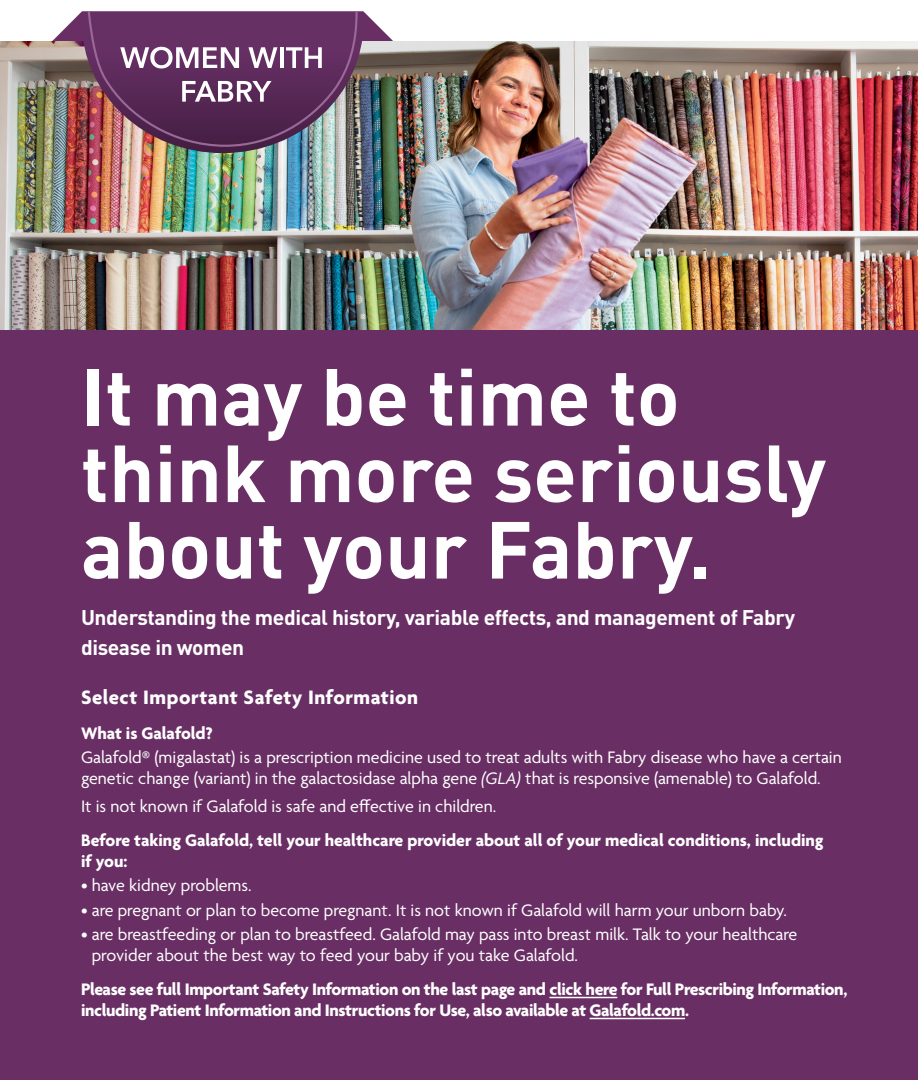
<style>
.page{position:relative;width:918px;height:1080px;background:#fff}
.page>*{position:absolute;margin:0;border:0;box-sizing:border-box;transform-origin:0 0}
.t1{font:700 79.5px/76.5px "DIN Pro";color:#fff}
.t2{font:700 21px/30px "DIN Pro";letter-spacing:-.02em;color:#fff}
.t3{font:700 21px "Agenda";letter-spacing:.025em;color:#fff}
.t4{font:18px/21px "Agenda";color:#fff}
.t5{font:700 18px/21px "Agenda";letter-spacing:-.02em;color:#fff}
.t6{font:700 18px/21px "Agenda";color:#fff}
.s1{font-style:italic}
</style>
<div class="page">
<img style="left:0;top:41px;width:918px;height:289px">
<div style="left:0;top:330px;width:918px;height:750px;background:#692f64"></div>
<hr style="left:549px;top:997px;width:68px;height:1px;background:#fff">
<hr style="left:590px;top:1018px;width:95px;height:1px;background:#fff">
<svg style="left:82px;top:148px;width:282px;height:5px"></svg>
<img style="left:46px;top:11px;width:354px;height:137px">
<h1 class="t1" style="left:81px;top:354px;width:747px">It may be time to think more seriously about your Fabry.</h1>
<p class="t2" style="left:81px;top:601px;width:716px">Understanding the medical history, variable effects, and management of Fabry disease in women</p>
<p class="t3" style="left:81px;top:686px;width:339px">Select Important Safety Information</p>
<p class="t6" style="left:81px;top:723px;width:133px">What is Galafold?</p>
<p class="t4" style="left:81px;top:748px;width:762px">Galafold® (migalastat) is a prescription medicine used to treat adults with Fabry disease who have a certain genetic change (variant) in the galactosidase alpha gene <span class="s1">(GLA)</span> that is responsive (amenable) to Galafold.</p>
<p class="t4" style="left:81px;top:796px;width:417px">It is not known if Galafold is safe and effective in children.</p>
<p class="t6" style="left:81px;top:831px;width:744px">Before taking Galafold, tell your healthcare provider about all of your medical conditions, including if you:</p>
<p class="t4" style="left:81px;top:876px;width:172px">• have kidney problems.</p>
<p class="t4" style="left:81px;top:900px;width:708px">• are pregnant or plan to become pregnant. It is not known if Galafold will harm your unborn baby.</p>
<p class="t4" style="left:92px;top:925px;width:707px;text-indent:-11px">• are breastfeeding or plan to breastfeed. Galafold may pass into breast milk. Talk to your healthcare provider about the best way to feed your baby if you take Galafold.</p>
<p class="t5" style="left:81px;top:980px;width:768px">Please see full Important Safety Information on the last page and click here for Full Prescribing Information, including Patient Information and Instructions for Use, also available at Galafold.com.</p>
</div>
